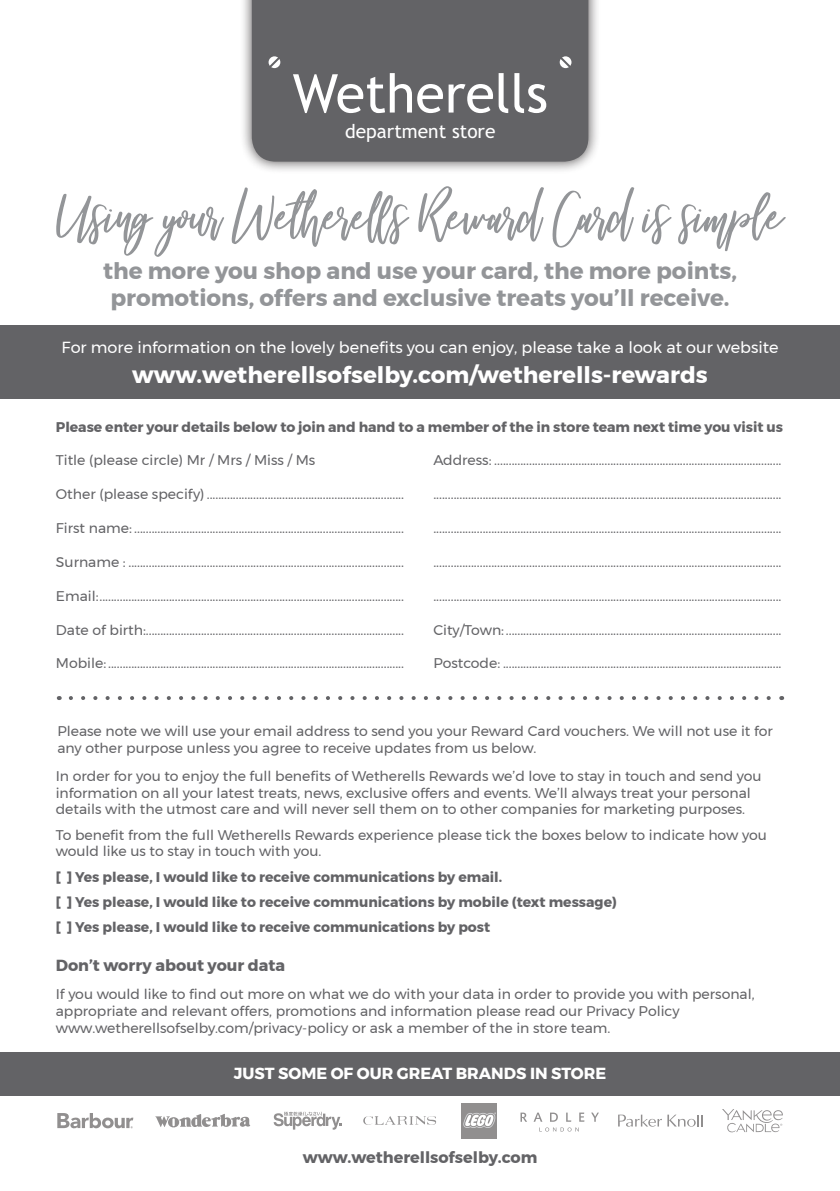
<style>
.page{position:relative;width:840px;height:1191px;background:#fff}
.page>*{position:absolute;margin:0;border:0;box-sizing:border-box;transform-origin:0 0}
.t1{font:62.6px "Beautiful Bloom Alt";color:#939598}
.t2{font:53.6px "Trebuchet MS";color:#fff}
.t3{font:700 23px/27.6px "Montserrat";color:#939598;text-align:center}
.t4{font:700 23px "Montserrat";color:#fff}
.t5{font:19.2px "Trebuchet MS";color:#fff}
.t6{font:16px "Montserrat";color:#fff}
.t7{font:700 16px "Montserrat";color:#636366}
.t8{font:700 16px "Montserrat";color:#fff}
.t9{font:14px/16.8px "Montserrat";color:#636366}
.t10{font:700 14px "Montserrat";color:#636366}
</style>
<div class="page">
<div style="left:0;top:1052px;width:839px;height:43px;background:#636366"></div>
<svg style="left:71px;top:696px;width:700px;height:4px"></svg>
<div style="left:240px;top:0;width:360px;height:174px;background:#231f20;opacity:.75"></div>
<div style="left:252px;top:0;width:336px;height:162px;background:#636366"></div>
<svg style="left:264px;top:52px;width:21px;height:21px"></svg>
<svg style="left:554px;top:52px;width:22px;height:21px"></svg>
<div style="left:461px;top:1102px;width:36px;height:36px;background:#918f8f"></div>
<svg style="left:463px;top:1112px;width:32px;height:16px"></svg>
<svg style="left:363px;top:1116px;width:73px;height:9px"></svg>
<svg style="left:667px;top:1114px;width:35px;height:12px"></svg>
<svg style="left:618px;top:1114px;width:43px;height:12px"></svg>
<svg style="left:520px;top:1112px;width:7px;height:9px"></svg>
<svg style="left:550px;top:1112px;width:7px;height:9px"></svg>
<svg style="left:566px;top:1112px;width:5px;height:9px"></svg>
<svg style="left:579px;top:1112px;width:5px;height:9px"></svg>
<svg style="left:591px;top:1112px;width:7px;height:9px"></svg>
<svg style="left:534px;top:1112px;width:8px;height:9px"></svg>
<svg style="left:539px;top:1127px;width:39px;height:4px"></svg>
<svg style="left:273px;top:1111px;width:68px;height:18px"></svg>
<svg style="left:57px;top:1113px;width:76px;height:15px"></svg>
<svg style="left:155px;top:1114px;width:95px;height:13px"></svg>
<svg style="left:722px;top:1109px;width:60px;height:23px"></svg>
<div style="left:0;top:325px;width:839px;height:74px;background:#636366"></div>
<p class="t2" style="left:292px;top:62px;width:257px">Wetherells</p>
<p class="t5" style="left:345px;top:120px;width:152px">department store</p>
<p class="t1" style="left:57px;top:182px;width:727px">Using your Wetherells Reward Card is simple</p>
<p class="t3" style="left:103px;top:257px;width:635px">the more you shop and use your card, the more points, promotions, offers and exclusive treats you’ll receive.</p>
<p class="t6" style="left:62px;top:335px;width:718px">For more information on the lovely benefits you can enjoy, please take a look at our website</p>
<p class="t4" style="left:132px;top:356px;width:576px">www.wetherellsofselby.com/wetherells-rewards</p>
<p class="t10" style="left:56px;top:416px;width:728px">Please enter your details below to join and hand to a member of the in store team next time you visit us</p>
<p class="t9" style="left:56px;top:452px;width:261px">Title (please circle) Mr / Mrs / Miss / Ms</p>
<p class="t9" style="left:56px;top:486px;width:349px">Other (please specify) ....................................................................</p>
<p class="t9" style="left:56px;top:519px;width:349px">First name: .............................................................................................</p>
<p class="t9" style="left:56px;top:553px;width:349px">Surname : ...............................................................................................</p>
<p class="t9" style="left:56px;top:587px;width:349px">Email:.........................................................................................................</p>
<p class="t9" style="left:56px;top:621px;width:349px">Date of birth:.........................................................................................</p>
<p class="t9" style="left:56px;top:655px;width:349px">Mobile: ......................................................................................................</p>
<p class="t9" style="left:433px;top:452px;width:349px">Address: ...................................................................................................</p>
<p class="t9" style="left:433px;top:486px;width:349px">........................................................................................................................</p>
<p class="t9" style="left:433px;top:519px;width:349px">........................................................................................................................</p>
<p class="t9" style="left:433px;top:553px;width:349px">........................................................................................................................</p>
<p class="t9" style="left:433px;top:587px;width:349px">........................................................................................................................</p>
<p class="t9" style="left:433px;top:621px;width:349px">City/Town: ...............................................................................................</p>
<p class="t9" style="left:433px;top:655px;width:349px">Postcode: ................................................................................................</p>
<p class="t9" style="left:57px;top:723px;width:716px">Please note we will use your email address to send you your Reward Card vouchers. We will not use it for any other purpose unless you agree to receive updates from us below.</p>
<p class="t9" style="left:56px;top:767px;width:707px">In order for you to enjoy the full benefits of Wetherells Rewards we’d love to stay in touch and send you information on all your latest treats, news, exclusive offers and events. We’ll always treat your personal details with the utmost care and will never sell them on to other companies for marketing purposes.</p>
<p class="t9" style="left:56px;top:826px;width:712px">To benefit from the full Wetherells Rewards experience please tick the boxes below to indicate how you would like us to stay in touch with you.</p>
<p class="t10" style="left:56px;top:865px;width:447px">[ ] Yes please, I would like to receive communications by email.</p>
<p class="t10" style="left:56px;top:891px;width:562px">[ ] Yes please, I would like to receive communications by mobile (text message)</p>
<p class="t10" style="left:56px;top:916px;width:436px">[ ] Yes please, I would like to receive communications by post</p>
<p class="t7" style="left:56px;top:952px;width:231px">Don’t worry about your data</p>
<p class="t9" style="left:56px;top:985px;width:700px">If you would like to find out more on what we do with your data in order to provide you with personal, appropriate and relevant offers, promotions and information please read our Privacy Policy www.wetherellsofselby.com/privacy-policy or ask a member of the in store team.</p>
<p class="t8" style="left:234px;top:1060px;width:374px">JUST SOME OF OUR GREAT BRANDS IN STORE</p>
<p class="t7" style="left:302px;top:1144px;width:236px">www.wetherellsofselby.com</p>
</div>
